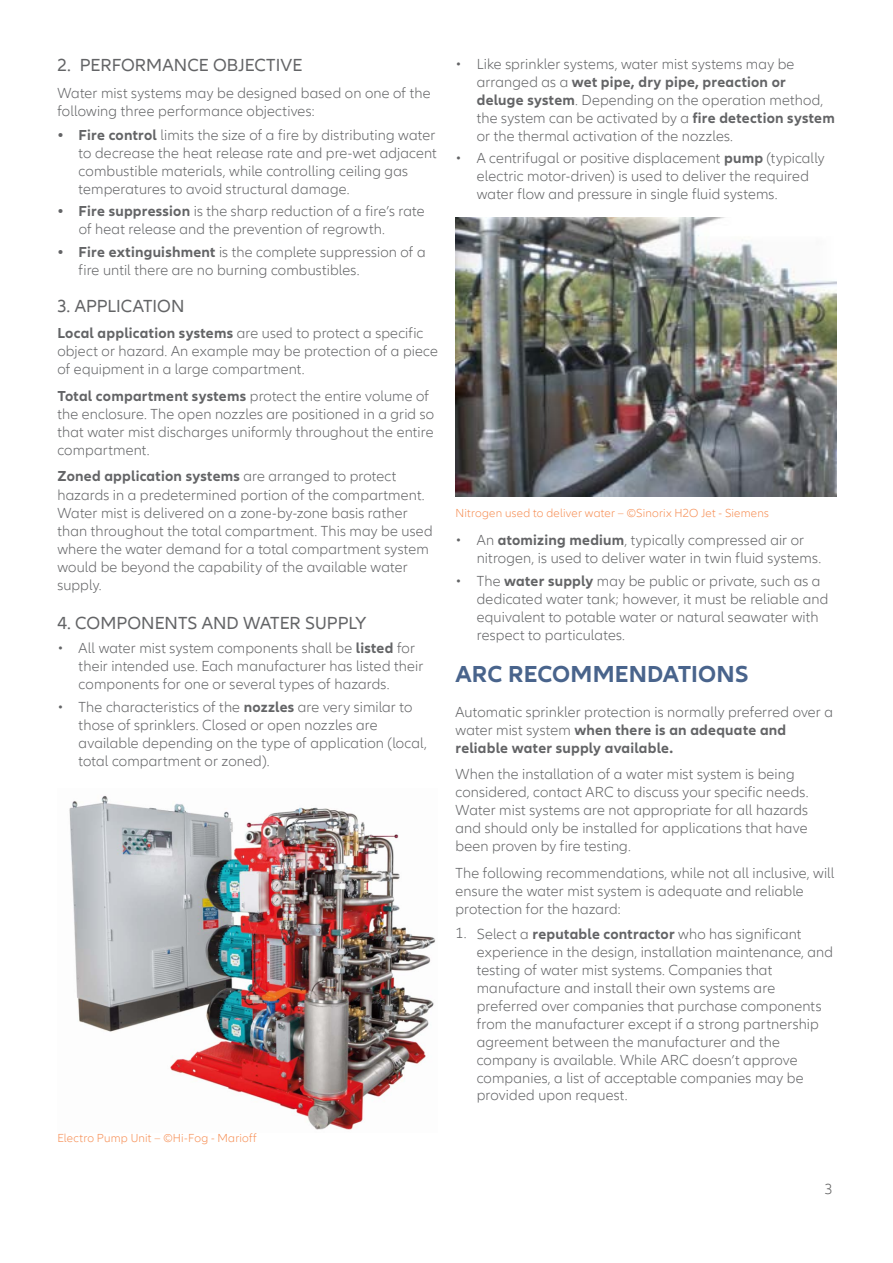
<style>
.page{position:relative;width:893px;height:1263px;background:#fff}
.page>*{position:absolute;margin:0;border:0;box-sizing:border-box;transform-origin:0 0}
.t1{font:700 24px "Allianz Neo";letter-spacing:.005em;color:#49648c}
.t2{font:18px "Allianz Neo";letter-spacing:.005em;color:#636466}
.t3{font:300 15px/18px "Allianz Neo";letter-spacing:.01em;color:#636466}
.t4{font:300 15px "Allianz Neo";color:#5f5f5f}
.t5{font:300 12px "Allianz Neo";letter-spacing:.015em;color:#f68e54}
.s1{font-weight:700}
</style>
<div class="page">
<img style="left:69px;top:795px;width:367px;height:335px">
<img style="left:455px;top:217px;width:381px;height:279px">
<p class="t2" style="left:57px;top:55px;width:246px">2. PERFORMANCE OBJECTIVE</p>
<p class="t3" style="left:57px;top:84px;width:375px">Water mist systems may be designed based on one of the following three performance objectives:</p>
<p class="t3" style="left:79px;top:126px;width:360px;text-indent:-21px"><span class="s1">• Fire control</span> limits the size of a fire by distributing water to decrease the heat release rate and pre-wet adjacent combustible materials, while controlling ceiling gas temperatures to avoid structural damage.</p>
<p class="t3" style="left:79px;top:203px;width:347px;text-indent:-21px"><span class="s1">• Fire suppression</span> is the sharp reduction of a fire’s rate of heat release and the prevention of regrowth.</p>
<p class="t3" style="left:79px;top:243px;width:348px;text-indent:-21px"><span class="s1">• Fire extinguishment</span> is the complete suppression of a fire until there are no burning combustibles.</p>
<p class="t2" style="left:57px;top:296px;width:129px">3. APPLICATION</p>
<p class="t3" style="left:57px;top:325px;width:382px"><span class="s1">Local application systems</span> are used to protect a specific object or hazard. An example may be protection of a piece of equipment in a large compartment.</p>
<p class="t3" style="left:57px;top:387px;width:378px"><span class="s1">Total compartment systems</span> protect the entire volume of the enclosure. The open nozzles are positioned in a grid so that water mist discharges uniformly throughout the entire compartment.</p>
<p class="t3" style="left:57px;top:468px;width:377px"><span class="s1">Zoned application systems</span> are arranged to protect hazards in a predetermined portion of the compartment.<br>Water mist is delivered on a zone-by-zone basis rather than throughout the total compartment. This may be used where the water demand for a total compartment system would be beyond the capability of the available water supply.</p>
<p class="t2" style="left:57px;top:613px;width:310px">4. COMPONENTS AND WATER SUPPLY</p>
<p class="t3" style="left:79px;top:640px;width:346px;text-indent:-21px">• All water mist system components shall be <span class="s1">listed</span> for their intended use. Each manufacturer has listed their components for one or several types of hazards.</p>
<p class="t3" style="left:79px;top:698px;width:350px;text-indent:-21px">• The characteristics of the <span class="s1">nozzles</span> are very similar to those of sprinklers. Closed or open nozzles are available depending on the type of application (local, total compartment or zoned).</p>
<p class="t5" style="left:57px;top:1131px;width:201px">Electro Pump Unit – ©Hi-Fog - Marioff</p>
<p class="t3" style="left:477px;top:55px;width:359px;text-indent:-21px">• Like sprinkler systems, water mist systems may be arranged as a <span class="s1">wet pipe, dry pipe, preaction or deluge system</span>. Depending on the operation method, the system can be activated by a <span class="s1">fire detection system </span>or the thermal activation of the nozzles.</p>
<p class="t3" style="left:477px;top:150px;width:349px;text-indent:-21px">• A centrifugal or positive displacement <span class="s1">pump</span> (typically electric motor-driven) is used to deliver the required water flow and pressure in single fluid systems.</p>
<p class="t5" style="left:455px;top:506px;width:315px">Nitrogen used to deliver water – ©Sinorix H2O Jet - Siemens</p>
<p class="t3" style="left:477px;top:532px;width:346px;text-indent:-21px">• An <span class="s1">atomizing medium</span>, typically compressed air or nitrogen, is used to deliver water in twin fluid systems.</p>
<p class="t3" style="left:477px;top:572px;width:353px;text-indent:-21px">• The <span class="s1">water supply</span> may be public or private, such as a dedicated water tank; however, it must be reliable and equivalent to potable water or natural seawater with respect to particulates.</p>
<h1 class="t1" style="left:455px;top:660px;width:295px">ARC RECOMMENDATIONS</h1>
<p class="t3" style="left:455px;top:703px;width:379px">Automatic sprinkler protection is normally preferred over a water mist system <span class="s1">when there is an adequate and reliable water supply available.</span></p>
<p class="t3" style="left:455px;top:765px;width:355px">When the installation of a water mist system is being considered, contact ARC to discuss your specific needs.<br>Water mist systems are not appropriate for all hazards and should only be installed for applications that have been proven by fire testing.</p>
<p class="t3" style="left:455px;top:864px;width:381px">The following recommendations, while not all inclusive, will ensure the water mist system is adequate and reliable protection for the hazard:</p>
<p class="t3" style="left:477px;top:925px;width:358px;text-indent:-21px">1. Select a <span class="s1">reputable contractor</span> who has significant experience in the design, installation maintenance, and testing of water mist systems. Companies that manufacture and install their own systems are preferred over companies that purchase components from the manufacturer except if a strong partnership agreement between the manufacturer and the company is available. While ARC doesn’t approve companies, a list of acceptable companies may be provided upon request.</p>
<p class="t4" style="left:825px;top:1180px;width:10px">3</p>
</div>
